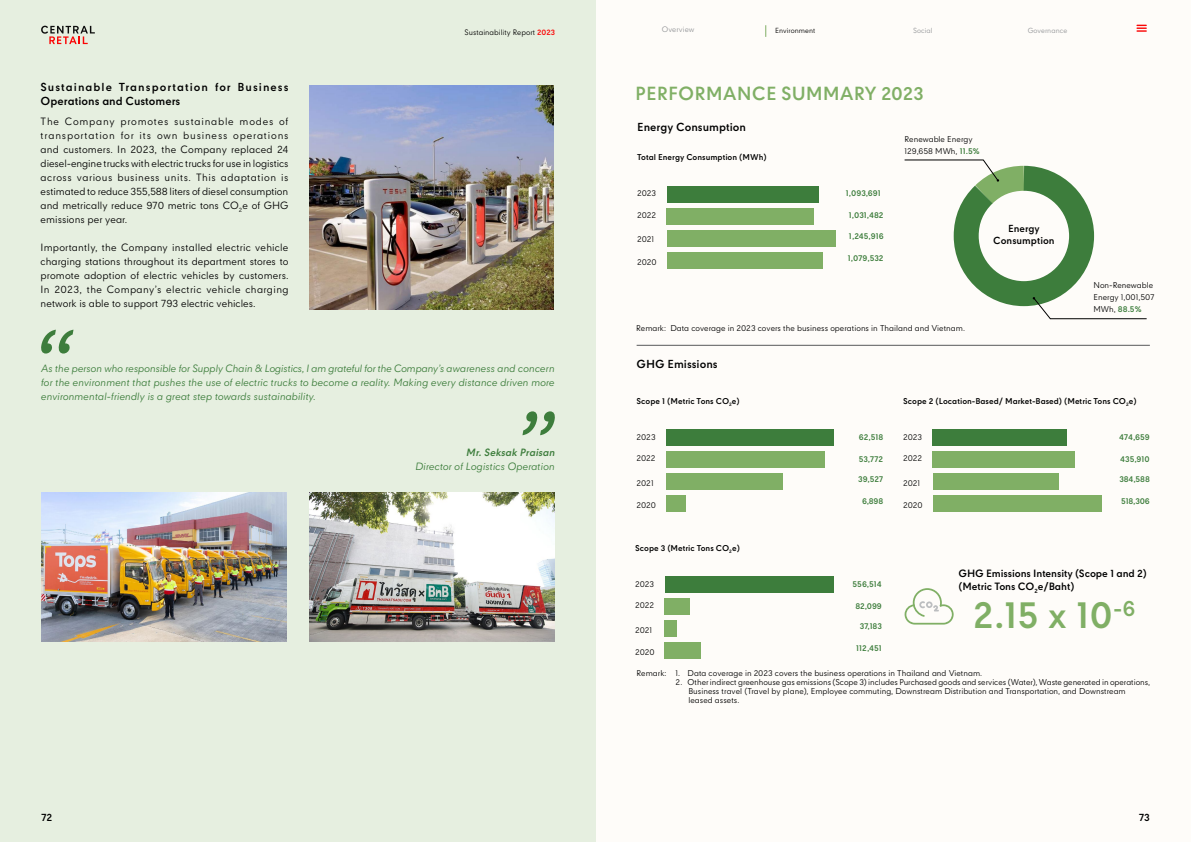
<style>
.page{position:relative;width:1191px;height:842px;background:#fefcf9}
.page>*{position:absolute;margin:0;border:0;box-sizing:border-box;transform-origin:0 0}
.t1{font:700 35.9px "CPN";color:#80af65}
.t2{font:700 18px "CPN";color:#80af65}
.t3{font:700 11px/14px "CPN";letter-spacing:.095em;color:#000}
.t4{font:700 11px "CPN";color:#000}
.t5{font:10px/14px "CPN";color:#000;text-align:justify}
.t6{font:italic 10px/14px "CPN";color:#3d7d3c;text-align:justify}
.t7{font:700 10px/12.6px "CPN";letter-spacing:-.01em;color:#000}
.t8{font:italic 700 10px "CPN";color:#3d7d3c}
.t9{font:700 9.7px/12.3px "CPN";color:#000;text-align:center}
.t10{font:8px/12px "CPN";color:#000}
.t11{font:700 8px "CPN";color:#000}
.t12{font:700 8px "CPN";color:#3d7d3c}
.t13{font:7.5px "CPN";color:#000}
.t14{font:7.5px "CPN";color:#939598}
.t15{font:7px "CPN";color:#939598}
.t16{font:7px "CPN";color:#000}
.s1{font-weight:700;color:#fa0505}
.s2{font-weight:700;color:#3d7d3c}
</style>
<div class="page">
<div style="left:0;top:0;width:595px;height:842px;background:#e6efe0"></div>
<img style="left:309px;top:85px;width:245px;height:224px">
<svg style="left:41px;top:330px;width:32px;height:24px"></svg>
<svg style="left:522px;top:411px;width:33px;height:24px"></svg>
<img style="left:41px;top:493px;width:245px;height:148px">
<img style="left:309px;top:493px;width:245px;height:148px">
<svg style="left:904px;top:588px;width:49px;height:36px"></svg>
<svg style="left:904px;top:159px;width:243px;height:160px"></svg>
<div style="left:667px;top:252px;width:155px;height:16px;background:#80af65"></div>
<div style="left:667px;top:230px;width:168px;height:16px;background:#80af65"></div>
<div style="left:667px;top:208px;width:147px;height:16px;background:#80af65"></div>
<div style="left:667px;top:186px;width:151px;height:16px;background:#3d7d3c"></div>
<div style="left:666px;top:496px;width:20px;height:16px;background:#80af65"></div>
<div style="left:666px;top:474px;width:117px;height:16px;background:#80af65"></div>
<div style="left:666px;top:452px;width:159px;height:16px;background:#80af65"></div>
<div style="left:666px;top:430px;width:167px;height:16px;background:#3d7d3c"></div>
<div style="left:932px;top:496px;width:169px;height:16px;background:#80af65"></div>
<div style="left:932px;top:474px;width:126px;height:16px;background:#80af65"></div>
<div style="left:932px;top:452px;width:143px;height:16px;background:#80af65"></div>
<div style="left:932px;top:430px;width:135px;height:16px;background:#3d7d3c"></div>
<div style="left:665px;top:643px;width:36px;height:16px;background:#80af65"></div>
<div style="left:665px;top:621px;width:12px;height:16px;background:#80af65"></div>
<div style="left:665px;top:599px;width:25px;height:16px;background:#80af65"></div>
<div style="left:665px;top:577px;width:168px;height:16px;background:#3d7d3c"></div>
<hr style="left:636px;top:345px;width:513px;height:1px;background:#58595b">
<svg style="left:765px;top:25px;width:1px;height:12px"></svg>
<svg style="left:41px;top:26px;width:54px;height:18px"></svg>
<svg style="left:1136px;top:25px;width:10px;height:7px"></svg>
<p class="t13" style="left:464px;top:28px;width:92px">Sustainability Report <span class="s1">2023</span></p>
<p class="t14" style="left:662px;top:25px;width:34px">Overview</p>
<p class="t16" style="left:775px;top:26px;width:42px">Environment</p>
<p class="t15" style="left:913px;top:26px;width:21px">Social</p>
<p class="t15" style="left:1027px;top:26px;width:41px">Governance</p>
<p class="t3" style="left:41px;top:80px;width:249px">Sustainable Transportation for Business<br>Operations and Customers</p>
<p class="t5" style="left:41px;top:115px;width:249px">The Company promotes sustainable modes of transportation for its own business operations and customers. In 2023, the Company replaced 24 diesel-engine trucks with electric trucks for use in logistics across various business units. This adaptation is estimated to reduce 355,588 liters of diesel consumption and metrically reduce 970 metric tons CO<sub>2</sub>e of GHG emissions per year.</p>
<p class="t5" style="left:41px;top:241px;width:249px">Importantly, the Company installed electric vehicle charging stations throughout its department stores to promote adoption of electric vehicles by customers.<br>In 2023, the Company’s electric vehicle charging network is able to support 793 electric vehicles.</p>
<h2 class="t2" style="left:635px;top:83px;width:290px">PERFORMANCE SUMMARY 2023</h2>
<p class="t4" style="left:637px;top:121px;width:110px">Energy Consumption</p>
<p class="t11" style="left:637px;top:152px;width:131px">Total Energy Consumption (MWh)</p>
<p class="t10" style="left:637px;top:188px;width:20px">2023</p>
<p class="t10" style="left:637px;top:209px;width:20px">2022</p>
<p class="t10" style="left:637px;top:234px;width:19px">2021</p>
<p class="t10" style="left:637px;top:257px;width:21px">2020</p>
<p class="t12" style="left:846px;top:189px;width:37px">1,093,691</p>
<p class="t12" style="left:849px;top:211px;width:36px">1,031,482</p>
<p class="t12" style="left:849px;top:231px;width:36px">1,245,916</p>
<p class="t12" style="left:848px;top:253px;width:37px">1,079,532</p>
<p class="t10" style="left:904px;top:134px;width:76px">Renewable Energy<br>129,658 MWh, <span class="s2">11.5%</span></p>
<p class="t9" style="left:993px;top:222px;width:63px">Energy<br>Consumption</p>
<p class="t10" style="left:1093px;top:280px;width:63px">Non-Renewable<br>Energy 1,001,507<br>MWh, <span class="s2">88.5%</span></p>
<p class="t10" style="left:636px;top:323px;width:330px">Remark: Data coverage in 2023 covers the business operations in Thailand and Vietnam.</p>
<p class="t6" style="left:41px;top:363px;width:515px">As the person who responsible for Supply Chain &amp; Logistics, I am grateful for the Company’s awareness and concern for the environment that pushes the use of electric trucks to become a reality. Making every distance driven more environmental-friendly is a great step towards sustainability.</p>
<p class="t4" style="left:636px;top:358px;width:83px">GHG Emissions</p>
<p class="t11" style="left:636px;top:396px;width:105px">Scope 1 (Metric Tons CO<sub>2</sub>e)</p>
<p class="t11" style="left:903px;top:396px;width:235px">Scope 2 (Location-Based/ Market-Based) (Metric Tons CO<sub>2</sub>e)</p>
<p class="t8" style="left:466px;top:447px;width:93px">Mr.Seksak Praisan</p>
<p class="t6" style="left:415px;top:461px;width:141px">Director of Logistics Operation</p>
<p class="t10" style="left:636px;top:432px;width:20px">2023</p>
<p class="t10" style="left:636px;top:453px;width:20px">2022</p>
<p class="t10" style="left:636px;top:477px;width:19px">2021</p>
<p class="t10" style="left:636px;top:500px;width:21px">2020</p>
<p class="t12" style="left:858px;top:433px;width:26px">62,518</p>
<p class="t12" style="left:858px;top:455px;width:26px">53,772</p>
<p class="t12" style="left:858px;top:475px;width:26px">39,527</p>
<p class="t12" style="left:862px;top:497px;width:23px">6,898</p>
<p class="t10" style="left:903px;top:432px;width:20px">2023</p>
<p class="t10" style="left:903px;top:453px;width:20px">2022</p>
<p class="t10" style="left:903px;top:477px;width:19px">2021</p>
<p class="t10" style="left:903px;top:500px;width:21px">2020</p>
<p class="t12" style="left:1119px;top:433px;width:32px">474,659</p>
<p class="t12" style="left:1120px;top:455px;width:31px">435,910</p>
<p class="t12" style="left:1119px;top:475px;width:32px">384,588</p>
<p class="t12" style="left:1121px;top:497px;width:30px">518,306</p>
<p class="t11" style="left:635px;top:543px;width:106px">Scope 3 (Metric Tons CO<sub>2</sub>e)</p>
<p class="t10" style="left:635px;top:579px;width:20px">2023</p>
<p class="t10" style="left:635px;top:600px;width:20px">2022</p>
<p class="t10" style="left:635px;top:624px;width:19px">2021</p>
<p class="t10" style="left:635px;top:647px;width:21px">2020</p>
<p class="t12" style="left:852px;top:580px;width:31px">556,514</p>
<p class="t12" style="left:855px;top:602px;width:28px">82,099</p>
<p class="t12" style="left:860px;top:622px;width:23px">37,183</p>
<p class="t12" style="left:856px;top:644px;width:27px">112,451</p>
<p class="t7" style="left:958px;top:568px;width:190px">GHG Emissions Intensity (Scope 1 and 2) (Metric Tons CO<sub>2</sub>e/Baht)</p>
<h1 class="t1" style="left:973px;top:595px;width:164px">2.15 x 10<sup>-6</sup></h1>
<p class="t10" style="left:636px;top:667px;width:347px">Remark: 1. Data coverage in 2023 covers the business operations in Thailand and Vietnam.</p>
<p class="t10" style="left:688px;top:678px;width:463px;line-height:9px;text-indent:-13px">2. Other indirect greenhouse gas emissions (Scope 3) includes Purchased goods and services (Water), Waste generated in operations,<br>Business travel (Travel by plane), Employee commuting, Downstream Distribution and Transportation, and Downstream leased assets.</p>
<p class="t7" style="left:41px;top:811px;width:13px">72</p>
<p class="t7" style="left:1138px;top:811px;width:13px">73</p>
</div>
